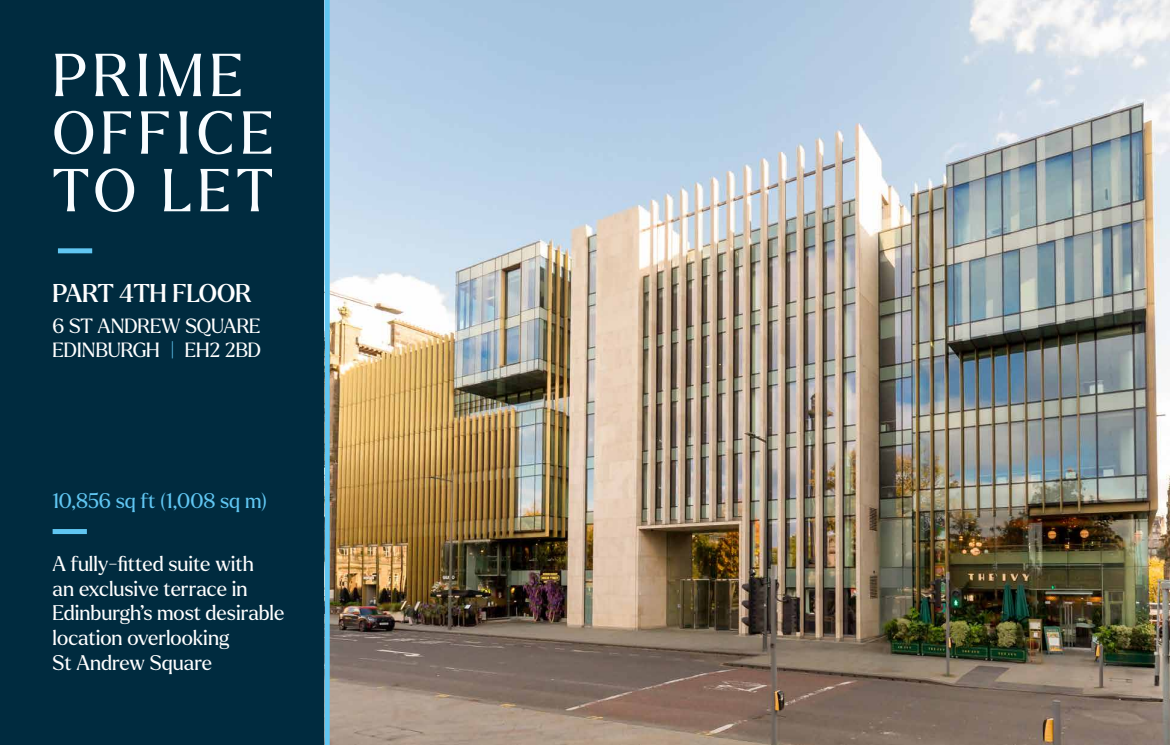
<style>
.page{position:relative;width:1170px;height:745px;background:#fff}
.page>*{position:absolute;margin:0;border:0;box-sizing:border-box;transform-origin:0 0}
.t1{font:58.75px/57.5px "Larken";letter-spacing:.095em;color:#f8fcff}
.t2{font:500 25px "Larken";letter-spacing:-.005em;color:#fff}
.t3{font:20.5px/24.6px "Larken";color:#fff}
.t4{font:20.5px "Larken";color:#60c6f2}
.t5{font:20px/24px "Larken";letter-spacing:-.005em;color:#fff}
.s1{color:#60c6f2}
</style>
<div class="page">
<div style="left:0;top:0;width:325px;height:744px;background:#002b3f"></div>
<div style="left:53px;top:528px;width:34px;height:5px;background:#60c6f2"></div>
<div style="left:58px;top:248px;width:34px;height:5px;background:#60c6f2"></div>
<img style="left:330px;top:0;width:839px;height:744px">
<div style="left:325px;top:0;width:5px;height:744px;background:#60c6f2"></div>
<h1 class="t1" style="left:53px;top:45px;width:222px">PRIME<br>OFFICE<br>TO LET</h1>
<p class="t2" style="left:53px;top:276px;width:200px">PART 4TH FLOOR</p>
<p class="t5" style="left:53px;top:313px;width:210px">6 ST ANDREW SQUARE<br>EDINBURGH <span class="s1">|</span> EH2 2BD</p>
<p class="t4" style="left:53px;top:487px;width:216px">10,856 sq ft (1,008 sq m)</p>
<p class="t3" style="left:53px;top:550px;width:233px">A fully-fitted suite with<br>an exclusive terrace in<br>Edinburgh’s most desirable location overlooking<br>St Andrew Square</p>
</div>
